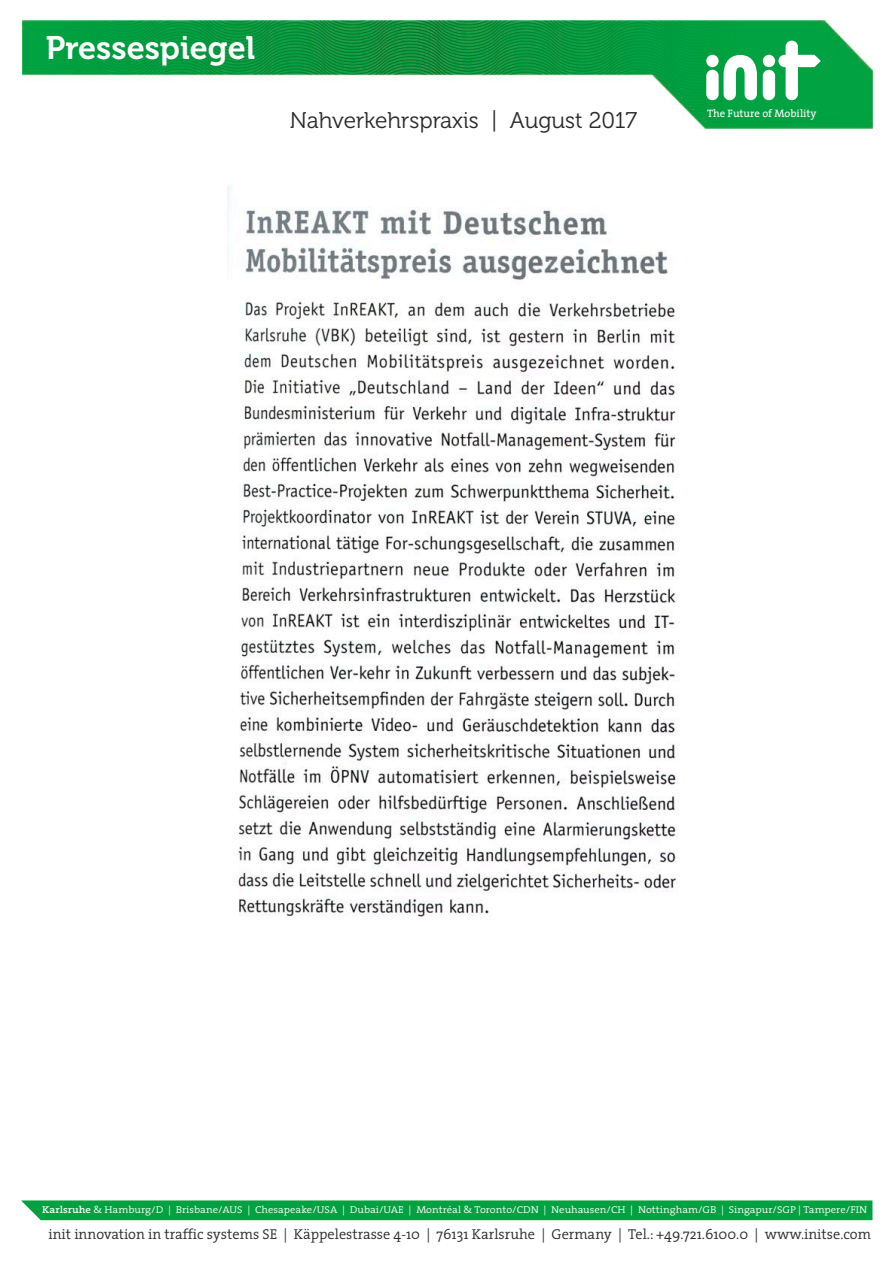
<style>
.page{position:relative;width:893px;height:1263px;background:#fff}
.page>*{position:absolute;margin:0;border:0;box-sizing:border-box;transform-origin:0 0}
.t1{font:32.55px "Museo 700";color:#fff}
.t2{font:22.65px "Museo 300";color:#292929}
.t3{font:300 14.4px "The Serif";color:#292929}
.t4{font:10.8px "The Serif";color:#fff}
.t5{font:300 9.9px "The Serif";color:#fff;scale:1.08 1}
.s1{font-weight:600}
</style>
<div class="page">
<div style="left:21px;top:1200px;width:851px;height:20px;background:#00a140"></div>
<img style="left:22px;top:21px;width:851px;height:107px">
<svg style="left:778px;top:41px;width:43px;height:59px"></svg>
<div style="left:763px;top:70px;width:12px;height:30px;background:#fff;border-radius:6px"></div>
<div style="left:763px;top:55px;width:12px;height:12px;background:#fff;border-radius:50%"></div>
<div style="left:706px;top:70px;width:13px;height:30px;background:#fff;border-radius:6px"></div>
<div style="left:706px;top:55px;width:13px;height:12px;background:#fff;border-radius:50%"></div>
<svg style="left:724px;top:55px;width:33px;height:45px"></svg>
<img style="left:228px;top:185px;width:449px;height:732px">
<h1 class="t1" style="left:46px;top:35px;width:211px">Pressespiegel</h1>
<h2 class="t2" style="left:290px;top:111px;width:349px">Nahverkehrspraxis | August 2017</h2>
<p class="t4" style="left:707px;top:107px;width:111px">The Future of Mobility</p>
<p class="t5" style="left:42px;top:1204px;width:765px"><span class="s1">Karlsruhe</span> &amp; Hamburg/D | Brisbane/AUS | Chesapeake/USA | Dubai/UAE | Montréal &amp; Toronto/CDN | Neuhausen/CH | Nottingham/GB | Singapur/SGP | Tampere/FIN</p>
<h3 class="t3" style="left:48px;top:1225px;width:824px">init innovation in traffic systems SE | Käppelestrasse 4-10 | 76131 Karlsruhe | Germany | Tel.: +49.721.6100.0 | www.initse.com</h3>
</div>
